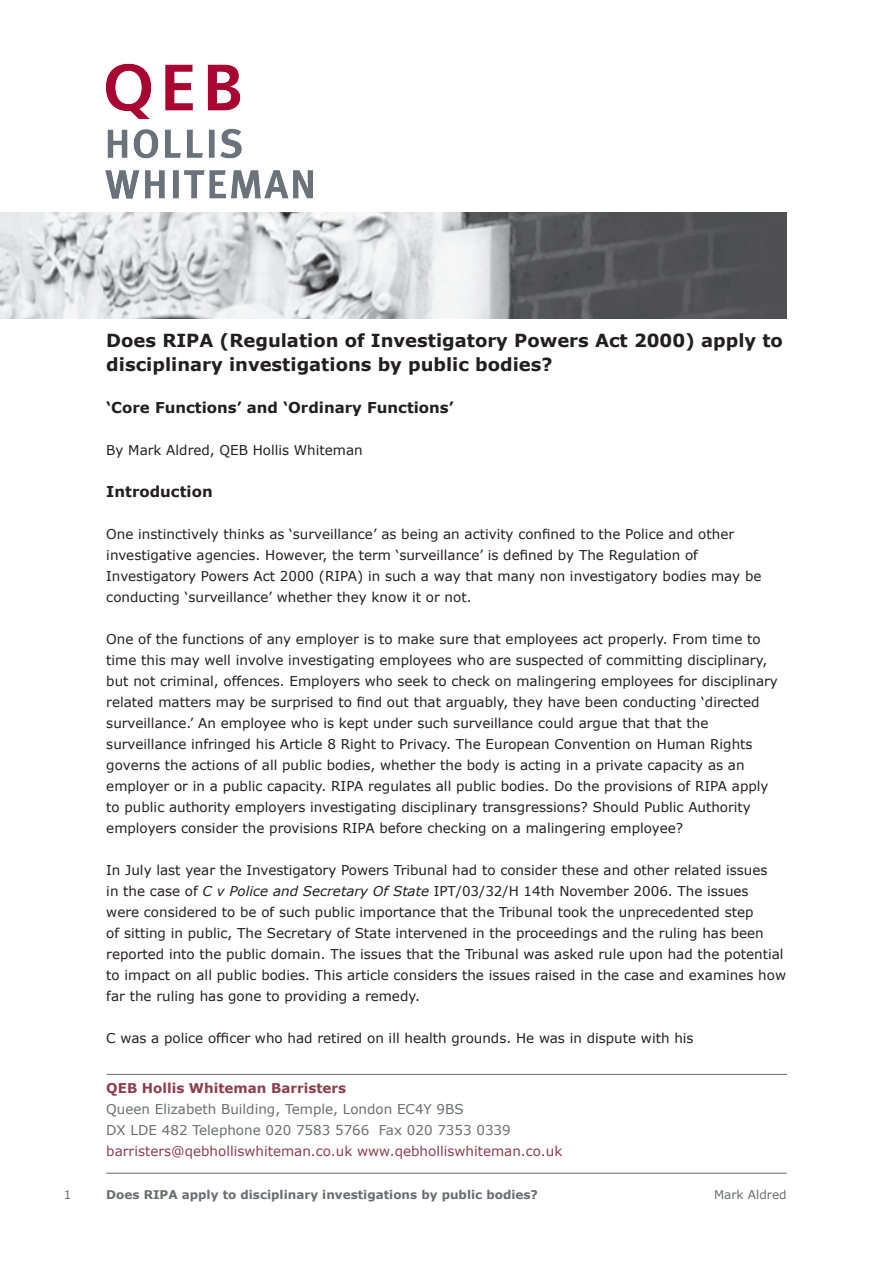
<style>
.page{position:relative;width:893px;height:1263px;background:#fff}
.page>*{position:absolute;margin:0;border:0;box-sizing:border-box;transform-origin:0 0}
.heading{font:700 18px/24px "Verdana";color:#231f20}
.subheading{font:700 15px "Verdana";color:#231f20}
.t1{font:13.5px/21px "Verdana";color:#231f20}
.t2{font:13.5px "Verdana";color:#6c6d70}
.t3{font:13.5px "Verdana";color:#8c3e4c}
.t4{font:700 13.5px "Verdana";color:#8b3f4d}
.t5{font:700 12px "Verdana";color:#6c6d70}
.t6{font:12px "Verdana";color:#6c6d70}
.s1{font-style:italic}
</style>
<div class="page">
<img style="left:0;top:213px;width:787px;height:106px">
<img style="left:105px;top:63px;width:208px;height:136px">
<hr style="left:106px;top:1173px;width:681px;height:1px;background:#231f20">
<hr style="left:107px;top:1074px;width:680px;height:1px;background:#231f20">
<p class="heading" style="left:106px;top:328px;width:678px">Does RIPA (Regulation of Investigatory Powers Act 2000) apply to disciplinary investigations by public bodies?</p>
<p class="subheading" style="left:106px;top:398px;width:349px">‘Core Functions’ and ‘Ordinary Functions’</p>
<p class="t1" style="left:106px;top:439px;width:258px">By Mark Aldred, QEB Hollis Whiteman</p>
<p class="subheading" style="left:106px;top:482px;width:108px">Introduction</p>
<p class="t1" style="left:106px;top:523px;width:657px">One instinctively thinks as ‘surveillance’ as being an activity confined to the Police and other investigative agencies. However, the term ‘surveillance’ is defined by The Regulation of Investigatory Powers Act 2000 (RIPA) in such a way that many non investigatory bodies may be conducting ‘surveillance’ whether they know it or not.</p>
<p class="t1" style="left:106px;top:628px;width:673px">One of the functions of any employer is to make sure that employees act properly. From time to time this may well involve investigating employees who are suspected of committing disciplinary, but not criminal, offences. Employers who seek to check on malingering employees for disciplinary related matters may be surprised to find out that arguably, they have been conducting ‘directed surveillance.’ An employee who is kept under such surveillance could argue that that the surveillance infringed his Article 8 Right to Privacy. The European Convention on Human Rights governs the actions of all public bodies, whether the body is acting in a private capacity as an employer or in a public capacity. RIPA regulates all public bodies. Do the provisions of RIPA apply to public authority employers investigating disciplinary transgressions? Should Public Authority employers consider the provisions RIPA before checking on a malingering employee?</p>
<p class="t1" style="left:106px;top:859px;width:681px">In July last year the Investigatory Powers Tribunal had to consider these and other related issues<br>in the case of <span class="s1">C v Police and Secretary Of State</span> IPT/03/32/H 14th November 2006. The issues<br>were considered to be of such public importance that the Tribunal took the unprecedented step<br>of sitting in public, The Secretary of State intervened in the proceedings and the ruling has been reported into the public domain. The issues that the Tribunal was asked rule upon had the potential to impact on all public bodies. This article considers the issues raised in the case and examines how far the ruling has gone to providing a remedy.</p>
<p class="t1" style="left:106px;top:1027px;width:589px">C was a police officer who had retired on ill health grounds. He was in dispute with his</p>
<p class="t4" style="left:106px;top:1079px;width:241px">QEB Hollis Whiteman Barristers</p>
<p class="t2" style="left:106px;top:1100px;width:359px">Queen Elizabeth Building, Temple, London EC4Y 9BS</p>
<p class="t2" style="left:106px;top:1121px;width:406px">DX LDE 482 Telephone 020 7583 5766 Fax 020 7353 0339</p>
<p class="t3" style="left:106px;top:1142px;width:458px">barristers@qebholliswhiteman.co.uk www.qebholliswhiteman.co.uk</p>
<p class="t6" style="left:64px;top:1187px;width:9px">1</p>
<p class="t5" style="left:106px;top:1187px;width:433px">Does RIPA apply to disciplinary investigations by public bodies?</p>
<p class="t6" style="left:714px;top:1187px;width:74px">Mark Aldred</p>
</div>
